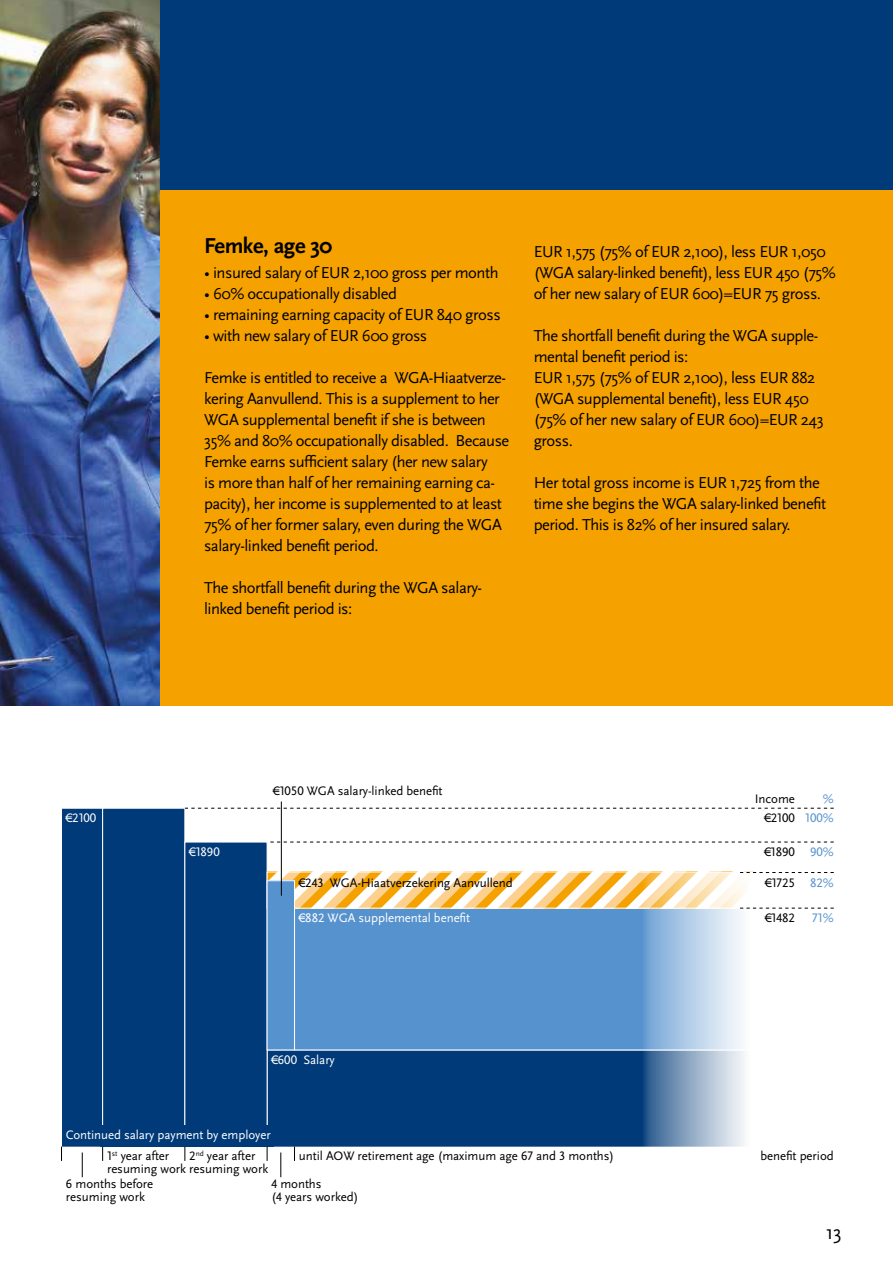
<style>
.page{position:relative;width:893px;height:1263px;background:#fff}
.page>*{position:absolute;margin:0;border:0;box-sizing:border-box;transform-origin:0 0}
.t1{font:700 22.5px "Scala Sans";letter-spacing:-.02em;color:#000}
.t2{font:20.25px "Scala Sans Pro";color:#000}
.t3{font:16.5px/21px "Scala Sans Pro";letter-spacing:-.03em;color:#000}
.t4{font:12.9px/12.9px "Scala Sans Pro";letter-spacing:-.005em;color:#000}
.t5{font:12.9px "Scala Sans Pro";letter-spacing:-.005em;color:#fff}
.t6{font:12.9px/19.5px "Scala Sans Pro";letter-spacing:-.005em;color:#5692ce;text-align:right}
</style>
<div class="page">
<div style="left:0;top:0;width:893px;height:191px;background:#003a78"></div>
<div style="left:0;top:191px;width:893px;height:515px;background:#f5a100"></div>
<div style="left:61px;top:808px;width:42px;height:339px;background:#003a78;border:1px solid #fff"></div>
<div style="left:267px;top:1049px;width:487px;height:98px;background:#003a78"></div>
<div style="left:102px;top:808px;width:83px;height:339px;background:#003a78;border:1px solid #fff"></div>
<div style="left:184px;top:842px;width:83px;height:305px;background:#003a78;border:1px solid #fff"></div>
<div style="left:294px;top:908px;width:459px;height:142px;background:#5692ce"></div>
<div style="left:294px;top:908px;width:460px;height:142px;border:1px solid #fff"></div>
<svg style="left:269px;top:874px;width:370px;height:32px"></svg>
<div style="left:267px;top:872px;width:487px;height:36px;border:1px solid #fff"></div>
<div style="left:100px;top:1125px;width:173px;height:22px;background:#003a78"></div>
<svg style="left:639px;top:872px;width:114px;height:275px;background:#b5c8da"></svg>
<svg style="left:185px;top:808px;width:649px;height:1px"></svg>
<svg style="left:737px;top:872px;width:97px;height:1px"></svg>
<svg style="left:267px;top:842px;width:567px;height:1px"></svg>
<svg style="left:737px;top:908px;width:97px;height:1px"></svg>
<svg style="left:281px;top:1152px;width:1px;height:25px"></svg>
<svg style="left:82px;top:1152px;width:1px;height:25px"></svg>
<svg style="left:61px;top:1147px;width:1px;height:14px"></svg>
<svg style="left:102px;top:1147px;width:1px;height:14px"></svg>
<svg style="left:294px;top:1147px;width:1px;height:14px"></svg>
<svg style="left:267px;top:1147px;width:1px;height:14px"></svg>
<svg style="left:185px;top:1147px;width:1px;height:14px"></svg>
<div style="left:267px;top:881px;width:27px;height:169px;background:#5692ce"></div>
<div style="left:267px;top:880px;width:28px;height:170px;border:1px solid #fff"></div>
<hr style="left:281px;top:801px;width:1px;height:95px;background:#000">
<img style="left:0;top:0;width:160px;height:706px">
<h1 class="t1" style="left:204px;top:233px;width:130px">Femke, age 30</h1>
<p class="t3" style="left:204px;top:262px;width:296px">• insured salary of EUR 2,100 gross per month</p>
<p class="t3" style="left:204px;top:283px;width:194px">• 60% occupationally disabled</p>
<p class="t3" style="left:204px;top:304px;width:298px">• remaining earning capacity of EUR 840 gross</p>
<p class="t3" style="left:204px;top:325px;width:225px">• with new salary of EUR 600 gross</p>
<p class="t3" style="left:204px;top:367px;width:307px">Femke is entitled to receive a WGA-Hiaatverze&shy;kering Aanvullend. This is a supplement to her WGA supplemental benefit if she is between 35% and 80% occupationally disabled. Because Femke earns sufficient salary (her new salary<br>is more than half of her remaining earning ca&shy;pacity), her income is supplemented to at least 75% of her former salary, even during the WGA salary-linked benefit period.</p>
<p class="t3" style="left:204px;top:577px;width:280px">The shortfall benefit during the WGA salary&shy;linked benefit period is:</p>
<p class="t3" style="left:534px;top:241px;width:304px">EUR 1,575 (75% of EUR 2,100), less EUR 1,050 (WGA salary-linked benefit), less EUR 450 (75% of her new salary of EUR 600)=EUR 75 gross.</p>
<p class="t3" style="left:534px;top:325px;width:292px">The shortfall benefit during the WGA supple&shy;mental benefit period is:<br>EUR 1,575 (75% of EUR 2,100), less EUR 882 (WGA supplemental benefit), less EUR 450 (75% of her new salary of EUR 600)=EUR 243 gross.</p>
<p class="t3" style="left:534px;top:472px;width:294px">Her total gross income is EUR 1,725 from the time she begins the WGA salary-linked benefit period. This is 82% of her insured salary.</p>
<p class="t5" style="left:66px;top:810px;width:32px">€2100</p>
<p class="t5" style="left:189px;top:844px;width:32px">€1890</p>
<p class="t4" style="left:273px;top:784px;width:171px">€1050 WGA salary-linked benefit</p>
<p class="t4" style="left:299px;top:876px;width:215px">€243 WGA-Hiaatverzekering Aanvullend</p>
<p class="t5" style="left:299px;top:910px;width:173px">€882 WGA supplemental benefit</p>
<p class="t5" style="left:272px;top:1052px;width:65px">€600 Salary</p>
<p class="t5" style="left:66px;top:1128px;width:206px">Continued salary payment by employer</p>
<p class="t6" style="left:805px;top:789px;width:30px">%<br>100%</p>
<p class="t6" style="left:810px;top:842px;width:25px">90%</p>
<p class="t6" style="left:810px;top:873px;width:25px">82%</p>
<p class="t4" style="left:755px;top:789px;width:42px;line-height:19.5px;text-align:right">Income €2100</p>
<p class="t4" style="left:764px;top:845px;width:32px">€1890</p>
<p class="t4" style="left:765px;top:876px;width:31px">€1725</p>
<p class="t4" style="left:765px;top:911px;width:31px">€1482</p>
<p class="t6" style="left:812px;top:908px;width:23px">71%</p>
<p class="t4" style="left:189px;top:1149px;width:68px">2<sup>nd</sup> year after</p>
<p class="t4" style="left:107px;top:1149px;width:163px">1<sup>st</sup> year after<br>resuming work resuming work</p>
<p class="t4" style="left:272px;top:1142px;width:344px;line-height:27.8px;text-indent:27px">until AOW retirement age (maximum age 67 and 3 months)<br>4 months</p>
<p class="t4" style="left:272px;top:1190px;width:88px">(4 years worked)</p>
<p class="t4" style="left:66px;top:1177px;width:89px">6 months before resuming work</p>
<p class="t4" style="left:761px;top:1149px;width:75px">benefit period</p>
<p class="t2" style="left:826px;top:1221px;width:18px">13</p>
</div>
